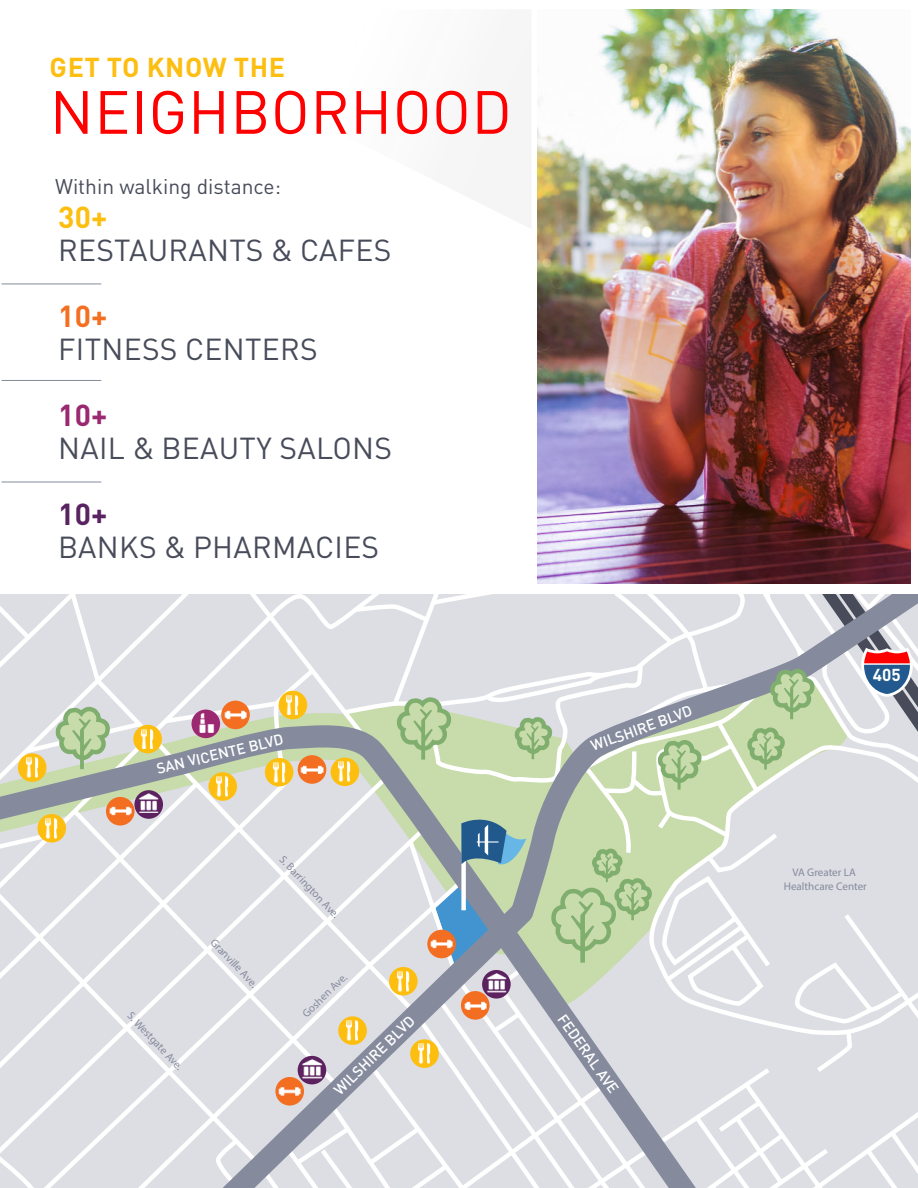
<style>
.page{position:relative;width:918px;height:1188px;background:#fff}
.page>*{position:absolute;margin:0;border:0;box-sizing:border-box;transform-origin:0 0}
.t1{font:60px "DINOT";letter-spacing:.01em;color:#f00}
.t2{font:30px "DINOT";letter-spacing:.01em;color:#484c5a}
.t3{font:700 30px "DINOT";color:#fdbe0f}
.t4{font:700 30px "DINOT";color:#f46f22}
.t5{font:700 30px "DINOT";color:#9b2971}
.t6{font:700 30px "DINOT";color:#592361}
.t7{font:700 27px "DINOT";letter-spacing:.02em;color:#fdbe12}
.t8{font:21px "DINOT";color:#484c5a}
.t9{font:700 17.1px "DINOT";color:#fff}
.t10{font:500 14.85px "DINOT";color:#fff}
.t11{font:11.1px/13.4px "Myriad Pro";color:#858b9d;text-align:center}
</style>
<div class="page">
<img style="left:537px;top:9px;width:373px;height:574px">
<svg style="left:0;top:594px;width:918px;height:594px;background:#d3d8d6"></svg>
<div style="left:331px;top:758px;width:28px;height:28px;background:#febe10;border-radius:50%"></div>
<img style="left:337px;top:762px;width:14px;height:20px">
<div style="left:298px;top:755px;width:28px;height:29px;background:#f36e21;border-radius:50%"></div>
<img style="left:300px;top:765px;width:24px;height:9px">
<div style="left:279px;top:691px;width:28px;height:28px;background:#febe10;border-radius:50%"></div>
<img style="left:285px;top:695px;width:14px;height:20px">
<div style="left:265px;top:758px;width:28px;height:29px;background:#febe10;border-radius:50%"></div>
<img style="left:272px;top:762px;width:14px;height:20px">
<div style="left:221px;top:701px;width:29px;height:28px;background:#f36e21;border-radius:50%"></div>
<img style="left:224px;top:711px;width:23px;height:8px">
<div style="left:192px;top:710px;width:28px;height:28px;background:#9d2872;border-radius:50%"></div>
<img style="left:199px;top:713px;width:15px;height:20px">
<svg style="left:208px;top:772px;width:29px;height:29px"></svg>
<img style="left:215px;top:777px;width:15px;height:19px">
<div style="left:133px;top:725px;width:29px;height:28px;background:#febe10;border-radius:50%"></div>
<img style="left:140px;top:729px;width:14px;height:20px">
<svg style="left:134px;top:790px;width:29px;height:29px"></svg>
<img style="left:137px;top:794px;width:23px;height:19px">
<div style="left:106px;top:797px;width:29px;height:29px;background:#f36e21;border-radius:50%"></div>
<img style="left:109px;top:807px;width:23px;height:9px">
<div style="left:37px;top:814px;width:29px;height:29px;background:#febe10;border-radius:50%"></div>
<img style="left:44px;top:818px;width:14px;height:20px">
<svg style="left:18px;top:753px;width:29px;height:29px"></svg>
<img style="left:24px;top:758px;width:15px;height:19px">
<svg style="left:482px;top:970px;width:29px;height:29px"></svg>
<img style="left:485px;top:973px;width:23px;height:19px">
<div style="left:427px;top:930px;width:29px;height:28px;background:#f36e21;border-radius:50%"></div>
<img style="left:430px;top:940px;width:23px;height:8px">
<div style="left:461px;top:991px;width:29px;height:29px;background:#f36e21;border-radius:50%"></div>
<img style="left:464px;top:1001px;width:23px;height:9px">
<div style="left:389px;top:967px;width:29px;height:29px;background:#febe10;border-radius:50%"></div>
<img style="left:396px;top:971px;width:14px;height:20px">
<div style="left:410px;top:1039px;width:29px;height:29px;background:#febe10;border-radius:50%"></div>
<img style="left:417px;top:1044px;width:14px;height:19px">
<div style="left:338px;top:1016px;width:29px;height:29px;background:#febe10;border-radius:50%"></div>
<img style="left:345px;top:1021px;width:14px;height:19px">
<svg style="left:298px;top:1056px;width:28px;height:28px"></svg>
<img style="left:300px;top:1059px;width:24px;height:19px">
<div style="left:275px;top:1077px;width:29px;height:29px;background:#f36e21;border-radius:50%"></div>
<img style="left:278px;top:1087px;width:23px;height:9px">
<hr style="left:2px;top:284px;width:99px;height:1px;background:#848b9b">
<hr style="left:2px;top:380px;width:99px;height:1px;background:#848b9b">
<hr style="left:2px;top:482px;width:99px;height:1px;background:#848b9b">
<h3 class="t7" style="left:50px;top:57px;width:237px">GET TO KNOW THE</h3>
<h1 class="t1" style="left:50px;top:66px;width:464px">NEIGHBORHOOD</h1>
<h3 class="t8" style="left:55px;top:170px;width:227px">Within walking distance:</h3>
<h2 class="t3" style="left:58px;top:207px;width:51px">30+</h2>
<h2 class="t2" style="left:58px;top:240px;width:335px">RESTAURANTS &amp; CAFES</h2>
<h2 class="t4" style="left:58px;top:306px;width:51px">10+</h2>
<h2 class="t2" style="left:58px;top:339px;width:261px">FITNESS CENTERS</h2>
<h2 class="t5" style="left:58px;top:405px;width:51px">10+</h2>
<h2 class="t2" style="left:58px;top:438px;width:335px">NAIL &amp; BEAUTY SALONS</h2>
<h2 class="t6" style="left:58px;top:504px;width:51px">10+</h2>
<h2 class="t2" style="left:58px;top:537px;width:323px">BANKS &amp; PHARMACIES</h2>
<h3 class="t10" style="left:155px;top:762px;width:131px;rotate:-13deg">SAN VICENTE BLVD</h3>
<p class="t11" style="left:285px;top:854px;width:83px;rotate:46deg">S. Barrington Ave.</p>
<h3 class="t10" style="left:589px;top:740px;width:108px;rotate:-20deg">WILSHIRE BLVD</h3>
<p class="t11" style="left:133px;top:1010px;width:76px;rotate:46deg">S. Westgate Ave.</p>
<p class="t11" style="left:216px;top:936px;width:64px;rotate:46deg">Granville Ave.</p>
<p class="t11" style="left:300px;top:1011px;width:59px;rotate:-44deg">Goshen Ave.</p>
<h3 class="t10" style="left:332px;top:1088px;width:108px;rotate:-45deg">WILSHIRE BLVD</h3>
<h3 class="t10" style="left:567px;top:1012px;width:95px;rotate:55deg">FEDERAL AVE</h3>
<h3 class="t9" style="left:873px;top:669px;width:29px">405</h3>
<p class="t11" style="left:784px;top:867px;width:85px">VA Greater LA<br>Healthcare Center</p>
</div>
